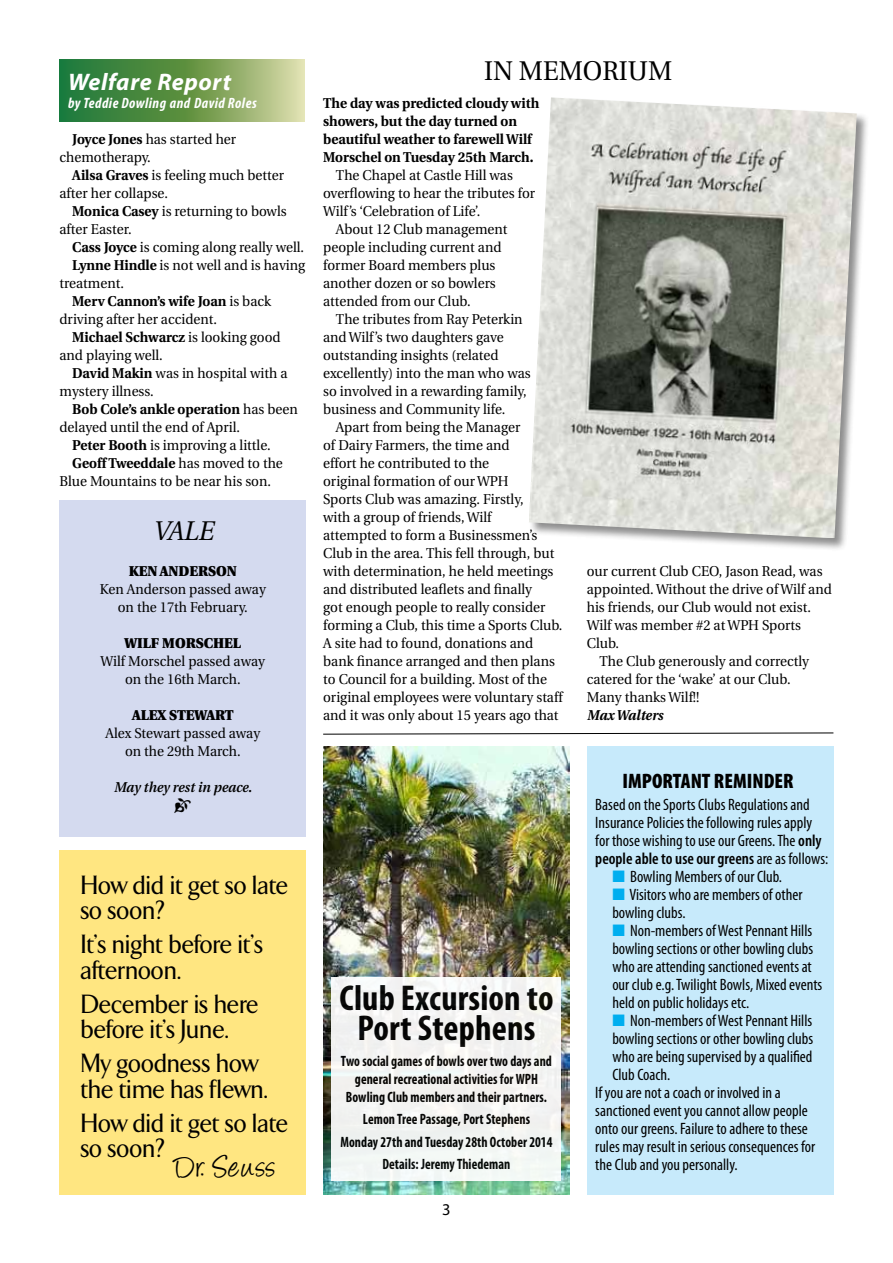
<style>
.page{position:relative;width:893px;height:1263px;background:#fff}
.page>*{position:absolute;margin:0;border:0;box-sizing:border-box;transform-origin:0 0}
.t1{font:700 condensed 36px/30px "Myriad Pro";letter-spacing:.005em;color:#000;text-align:center}
.t2{font:36px "Angelina";letter-spacing:.055em;color:#000}
.t3{font:500 27px/25.5px "Arrow";color:#000}
.t4{font:27px "Utopia";color:#000;scale:.95 1}
.t5{font:italic 27px "Utopia";color:#000;scale:.95 1}
.t6{font:italic 700 24px "Myriad Pro";letter-spacing:.025em;color:#fff}
.t7{font:900 condensed 21px "Myriad Pro";color:#000}
.t8{font:condensed 16.5px/18px "Myriad Pro";color:#000}
.t9{font:16.5px "Myriad Pro";color:#000}
.t10{font:700 condensed 15px/18px "Myriad Pro";letter-spacing:.005em;color:#000;text-align:center;scale:.9 1}
.t11{font:italic 700 condensed 15px "Myriad Pro";letter-spacing:.035em;color:#fff}
.t12{font:14.25px/18px "Utopia";color:#000;scale:.95 1}
.t13{font:700 14.25px/18px "Utopia";color:#000;scale:.95 1}
.t14{font:900 14.25px "Utopia";color:#000;scale:.95 1}
.t15{font:italic 600 14.25px "Utopia";color:#000;scale:.95 1}
.t16{font:italic 700 14.25px "Utopia";color:#000;scale:.95 1}
.s1{font-weight:700}
.s2{font-weight:400}
.s3{font-weight:600}
.s4{color:#00aeef}
</style>
<div class="page">
<img style="left:323px;top:746px;width:247px;height:449px">
<div style="left:60px;top:500px;width:246px;height:336px;background:#d4daef"></div>
<svg style="left:60px;top:60px;width:244px;height:61px;background:#6c9c58"></svg>
<div style="left:528px;top:97px;width:342px;height:455px;background:#000;opacity:.45"></div>
<img style="left:529px;top:97px;width:328px;height:441px">
<svg style="left:323px;top:732px;width:511px;height:3px"></svg>
<div style="left:60px;top:850px;width:246px;height:345px;background:#ffe681"></div>
<div style="left:587px;top:746px;width:246px;height:449px;background:#c7eafb"></div>
<div style="left:332px;top:977px;width:229px;height:203px;background:#f3f3f2"></div>
<h2 class="t4" style="left:484px;top:56px;width:200px">IN MEMORIUM</h2>
<h3 class="t6" style="left:68px;top:66px;width:165px">Welfare Report</h3>
<p class="t11" style="left:68px;top:94px;width:190px">by Teddie Dowling and David Roles</p>
<p class="t13" style="left:323px;top:94px;width:229px">The day was predicted cloudy with showers, but the day turned on beautiful weather to farewell Wilf<br>Morschel on Tuesday 25th March.</p>
<p class="t12" style="left:336px;top:166px;width:188px">The Chapel at Castle Hill was</p>
<p class="t12" style="left:323px;top:184px;width:225px">overflowing to hear the tributes for</p>
<p class="t12" style="left:323px;top:202px;width:167px">Wilf’s ‘Celebration of Life’.</p>
<p class="t12" style="left:336px;top:220px;width:182px">About 12 Club management</p>
<p class="t12" style="left:323px;top:238px;width:189px">people including current and</p>
<p class="t12" style="left:323px;top:256px;width:183px">former Board members plus</p>
<p class="t12" style="left:323px;top:274px;width:183px">another dozen or so bowlers</p>
<p class="t12" style="left:323px;top:292px;width:157px">attended from our Club.</p>
<p class="t12" style="left:336px;top:310px;width:198px">The tributes from Ray Peterkin</p>
<p class="t12" style="left:323px;top:328px;width:192px">and Wilf’s two daughters gave</p>
<p class="t12" style="left:323px;top:346px;width:186px">outstanding insights (related</p>
<p class="t12" style="left:323px;top:364px;width:220px">excellently) into the man who was</p>
<p class="t12" style="left:323px;top:382px;width:216px">so involved in a rewarding family,</p>
<p class="t12" style="left:323px;top:400px;width:193px">business and Community life.</p>
<p class="t12" style="left:336px;top:418px;width:196px">Apart from being the Manager</p>
<p class="t12" style="left:323px;top:436px;width:198px">of Dairy Farmers, the time and</p>
<p class="t12" style="left:323px;top:454px;width:176px">effort he contributed to the</p>
<p class="t12" style="left:323px;top:472px;width:197px">original formation of our WPH</p>
<p class="t12" style="left:323px;top:490px;width:213px">Sports Club was amazing. Firstly,</p>
<p class="t12" style="left:323px;top:508px;width:179px">with a group of friends, Wilf</p>
<p class="t12" style="left:323px;top:526px;width:227px">attempted to form a Businessmen’s</p>
<p class="t12" style="left:323px;top:544px;width:245px">Club in the area. This fell through, but</p>
<p class="t12" style="left:323px;top:562px;width:244px">with determination, he held meetings</p>
<p class="t12" style="left:323px;top:580px;width:221px">and distributed leaflets and finally</p>
<p class="t12" style="left:323px;top:598px;width:235px">got enough people to really consider</p>
<p class="t12" style="left:323px;top:616px;width:253px">forming a Club, this time a Sports Club.</p>
<p class="t12" style="left:323px;top:634px;width:223px">A site had to found, donations and</p>
<p class="t12" style="left:323px;top:652px;width:246px">bank finance arranged and then plans</p>
<p class="t12" style="left:323px;top:670px;width:237px">to Council for a building. Most of the</p>
<p class="t12" style="left:323px;top:688px;width:254px">original employees were voluntary staff</p>
<p class="t12" style="left:323px;top:706px;width:249px">and it was only about 15 years ago that</p>
<p class="t12" style="left:60px;top:130px;width:187px;text-indent:13px"><span class="s1">Joyce Jones</span> has started her chemotherapy.</p>
<p class="t12" style="left:60px;top:166px;width:238px;text-indent:13px"><span class="s1">Ailsa Graves</span> is feeling much better after her collapse.</p>
<p class="t12" style="left:60px;top:202px;width:241px;text-indent:13px"><span class="s1">Monica Casey</span> is returning to bowls after Easter.</p>
<p class="t12" style="left:72px;top:238px;width:246px"><span class="s1">Cass Joyce</span> is coming along really well.</p>
<p class="t12" style="left:72px;top:256px;width:247px"><span class="s1">Lynne Hindle</span> is not well and is having</p>
<p class="t12" style="left:60px;top:274px;width:69px">treatment.</p>
<p class="t13" style="left:72px;top:292px;width:211px">Merv Cannon’s wife Joan <span class="s2">is back</span></p>
<p class="t12" style="left:60px;top:310px;width:167px">driving after her accident.</p>
<p class="t13" style="left:72px;top:328px;width:221px">Michael Schwarcz <span class="s2">is looking good</span></p>
<p class="t12" style="left:60px;top:346px;width:110px">and playing well.</p>
<p class="t12" style="left:72px;top:364px;width:228px"><span class="s1">David Makin</span> was in hospital with a</p>
<p class="t12" style="left:60px;top:382px;width:101px">mystery illness.</p>
<p class="t13" style="left:72px;top:400px;width:239px">Bob Cole’s ankle operation <span class="s2">has been</span></p>
<p class="t12" style="left:60px;top:418px;width:192px">delayed until the end of April.</p>
<p class="t12" style="left:72px;top:436px;width:210px"><span class="s1">Peter Booth</span> is improving a little.</p>
<p class="t13" style="left:72px;top:454px;width:223px">Geoff Tweeddale <span class="s2">has moved to the</span></p>
<p class="t12" style="left:60px;top:472px;width:224px">Blue Mountains to be near his son.</p>
<h2 class="t5" style="left:153px;top:516px;width:65px">VALE</h2>
<p class="t14" style="left:129px;top:563px;width:115px">KEN ANDERSON</p>
<p class="t12" style="left:100px;top:580px;width:176px;text-align:center">Ken Anderson passed away on the 17th February.</p>
<p class="t14" style="left:125px;top:635px;width:124px">WILF MORSCHEL</p>
<p class="t12" style="left:101px;top:652px;width:175px;text-align:center">Wilf Morschel passed away on the 16th March.</p>
<p class="t14" style="left:132px;top:707px;width:108px">ALEX STEWART</p>
<p class="t12" style="left:105px;top:724px;width:164px;text-align:center">Alex Stewart passed away on the 29th March.</p>
<p class="t15" style="left:114px;top:779px;width:147px">May they rest in peace.</p>
<p class="t12" style="left:587px;top:562px;width:250px">our current Club CEO, Jason Read, was</p>
<p class="t12" style="left:587px;top:580px;width:259px">appointed. Without the drive of Wilf and</p>
<p class="t12" style="left:587px;top:598px;width:237px">his friends, our Club would not exist.</p>
<p class="t12" style="left:587px;top:616px;width:227px">Wilf was member #2 at WPH Sports</p>
<p class="t12" style="left:587px;top:634px;width:36px">Club.</p>
<p class="t12" style="left:600px;top:652px;width:222px">The Club generously and correctly</p>
<p class="t12" style="left:587px;top:670px;width:216px">catered for the ‘wake’ at our Club.</p>
<p class="t12" style="left:587px;top:688px;width:120px">Many thanks Wilf!!</p>
<p class="t16" style="left:587px;top:707px;width:82px">Max Walters</p>
<h3 class="t7" style="left:622px;top:769px;width:172px">IMPORTANT REMINDER</h3>
<p class="t8" style="left:595px;top:795px;width:235px">Based on the Sports Clubs Regulations and Insurance Policies the following rules apply for those wishing to use our Greens. The <span class="s3">only people able to use our greens</span> are as follows:</p>
<p class="t8" style="left:612px;top:867px;width:171px"><span class="s4">■</span> Bowling Members of our Club.</p>
<p class="t8" style="left:612px;top:885px;width:192px"><span class="s4">■</span> Visitors who are members of other bowling clubs.</p>
<p class="t8" style="left:612px;top:921px;width:211px"><span class="s4">■</span> Non-members of West Pennant Hills bowling sections or other bowling clubs who are attending sanctioned events at our club e.g. Twilight Bowls, Mixed events held on public holidays etc.</p>
<p class="t8" style="left:612px;top:1011px;width:201px"><span class="s4">■</span> Non-members of West Pennant Hills</p>
<p class="t8" style="left:612px;top:1029px;width:202px">bowling sections or other bowling clubs</p>
<p class="t8" style="left:612px;top:1047px;width:202px">who are being supervised by a qualified</p>
<p class="t8" style="left:612px;top:1065px;width:60px">Club Coach.</p>
<p class="t8" style="left:595px;top:1083px;width:187px">If you are not a coach or involved in a</p>
<p class="t8" style="left:595px;top:1101px;width:214px">sanctioned event you cannot allow people</p>
<p class="t8" style="left:595px;top:1119px;width:214px">onto our greens. Failure to adhere to these</p>
<p class="t8" style="left:595px;top:1137px;width:221px">rules may result in serious consequences for</p>
<p class="t8" style="left:595px;top:1155px;width:144px">the Club and you personally.</p>
<h2 class="t3" style="left:81px;top:873px;width:209px">How did it get so late so soon?</h2>
<h2 class="t3" style="left:81px;top:932px;width:184px">It’s night before it’s afternoon.</h2>
<h2 class="t3" style="left:81px;top:992px;width:179px">December is here before it’s June.</h2>
<h2 class="t3" style="left:81px;top:1051px;width:188px">My goodness how the time has flewn.</h2>
<h2 class="t3" style="left:81px;top:1111px;width:209px">How did it get so late so soon?</h2>
<h1 class="t2" style="left:174px;top:1151px;width:103px">Dr. Seuss</h1>
<h1 class="t1" style="left:339px;top:982px;width:216px">Club Excursion to<br>Port Stephens</h1>
<p class="t10" style="left:341px;top:1052px;width:236px">Two social games of bowls over two days and general recreational activities for WPH<br>Bowling Club members and their partners.</p>
<p class="t10" style="left:340px;top:1108px;width:237px;line-height:22.2px">Lemon Tree Passage, Port Stephens<br>Monday 27th and Tuesday 28th October 2014<br>Details: Jeremy Thiedeman</p>
<p class="t9" style="left:442px;top:1200px;width:10px">3</p>
</div>
